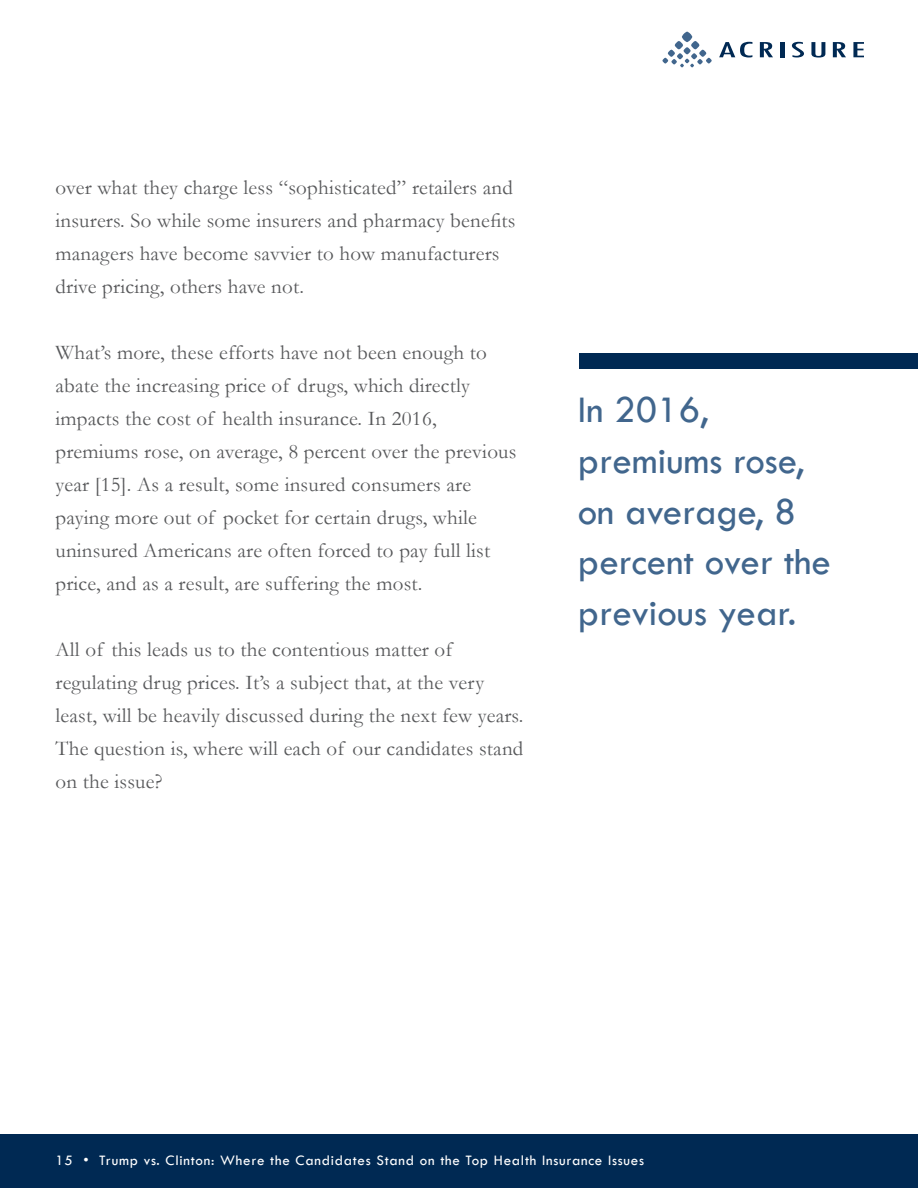
<style>
.page{position:relative;width:918px;height:1188px;background:#fff}
.page>*{position:absolute;margin:0;border:0;box-sizing:border-box;transform-origin:0 0}
.t1{font:39px/50.8px "Tw Cen";color:#41668d}
.t2{font:21px/33px "Garamond";letter-spacing:.01em;color:#57585a}
.t3{font:15px "Tw Cen";letter-spacing:.05em;color:#fff}
</style>
<div class="page">
<div style="left:0;top:1134px;width:918px;height:54px;background:#002953"></div>
<svg style="left:719px;top:42px;width:33px;height:15px"></svg>
<svg style="left:760px;top:42px;width:13px;height:15px"></svg>
<hr style="left:780px;top:42px;width:4px;height:15px;background:#002953">
<svg style="left:792px;top:42px;width:12px;height:15px"></svg>
<svg style="left:811px;top:42px;width:14px;height:16px"></svg>
<svg style="left:833px;top:42px;width:13px;height:15px"></svg>
<svg style="left:853px;top:42px;width:11px;height:15px"></svg>
<svg style="left:682px;top:32px;width:10px;height:10px"></svg>
<div style="left:675px;top:41px;width:8px;height:8px;background:#41668d;border-radius:50%"></div>
<svg style="left:691px;top:41px;width:8px;height:8px"></svg>
<svg style="left:683px;top:47px;width:8px;height:7px"></svg>
<svg style="left:668px;top:50px;width:7px;height:7px"></svg>
<div style="left:699px;top:50px;width:7px;height:7px;background:#41668d;border-radius:50%"></div>
<svg style="left:662px;top:53px;width:50px;height:14px"></svg>
<div style="left:580px;top:353px;width:338px;height:15px;background:#002953"></div>
<p class="t2" style="left:56px;top:171px;width:462px">over what they charge less “sophisticated” retailers and insurers. So while some insurers and pharmacy benefits managers have become savvier to how manufacturers drive pricing, others have not.</p>
<p class="t2" style="left:56px;top:336px;width:462px">What’s more, these efforts have not been enough to abate the increasing price of drugs, which directly impacts the cost of health insurance. In 2016, premiums rose, on average, 8 percent over the previous year [15]. As a result, some insured consumers are paying more out of pocket for certain drugs, while uninsured Americans are often forced to pay full list price, and as a result, are suffering the most.</p>
<p class="t2" style="left:56px;top:633px;width:469px">All of this leads us to the contentious matter of regulating drug prices. It’s a subject that, at the very least, will be heavily discussed during the next few years.<br>The question is, where will each of our candidates stand on the issue?</p>
<p class="t1" style="left:578px;top:384px;width:255px">In 2016, premiums rose, on average, 8 percent over the previous year.</p>
<p class="t3" style="left:56px;top:1151px;width:590px">15 • Trump vs. Clinton: Where the Candidates Stand on the Top Health Insurance Issues</p>
</div>
